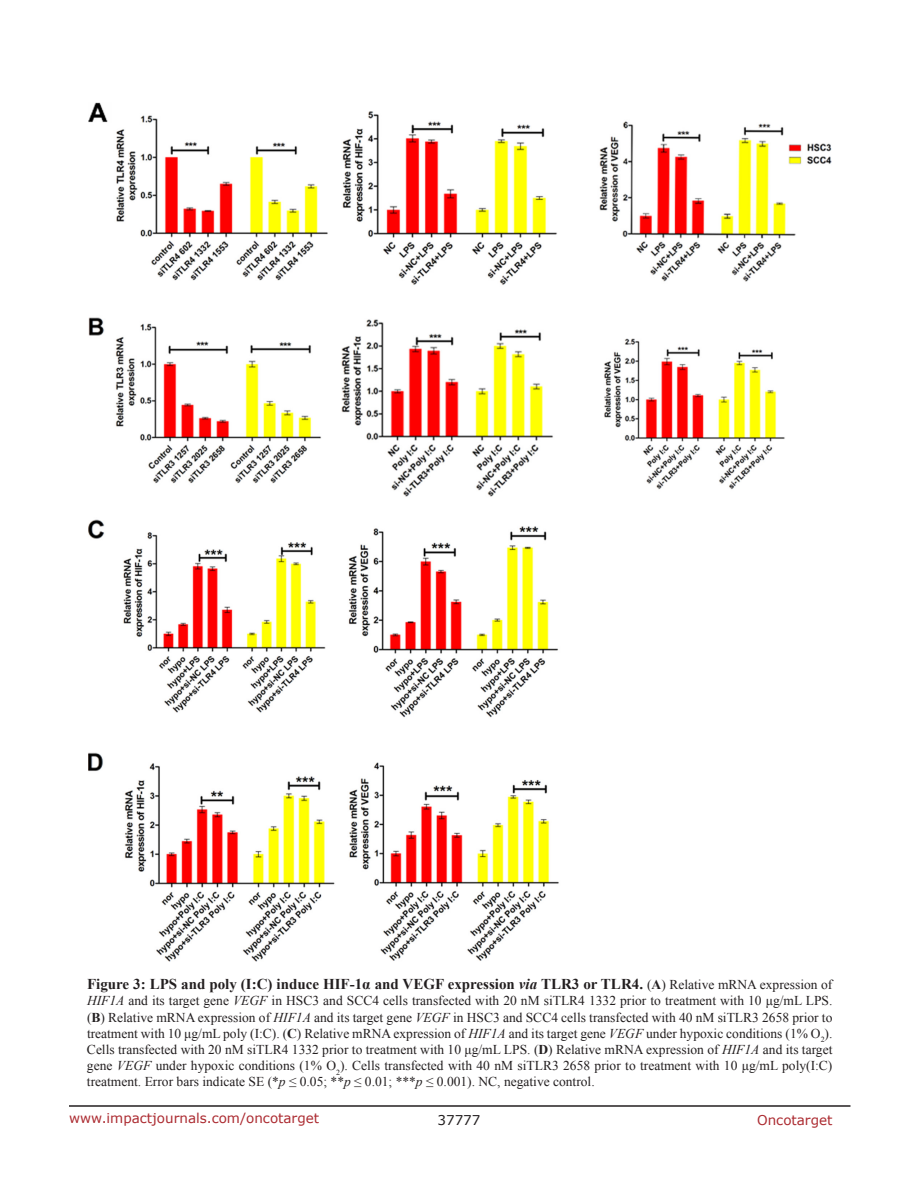
<style>
.page{position:relative;width:918px;height:1188px;background:#fff}
.page>*{position:absolute;margin:0;border:0;box-sizing:border-box;transform-origin:0 0}
.FigureText{font:700 15px "Times New Roman";color:#231f20}
.FigureText-2{font:13.5px/16.2px "Times New Roman";color:#231f20;text-align:justify}
.t1{font:13.5px "Verdana";color:#ac2b31}
.t2{font:13.5px "Verdana";color:#231f20}
.s1{font-style:italic}
.s2{font-weight:400;font-size:13.5px}
.s3{font-size:13.5px}
.s4{font-weight:700}
</style>
<div class="page">
<hr style="left:69px;top:1105px;width:781px;height:2px;background:#231f20">
<img style="left:88px;top:102px;width:744px;height:859px">
<p class="FigureText" style="left:87px;top:974px;width:747px">Figure 3: LPS and poly (I:C) induce HIF-1α and VEGF expression <span class="s1">via</span> TLR3 or TLR4. <span class="s2">(</span><span class="s3">A</span><span class="s2">) Relative mRNA expression of</span></p>
<p class="FigureText-2" style="left:87px;top:993px;width:747px"><span class="s1">HIF1A</span> and its target gene <span class="s1">VEGF</span> in HSC3 and SCC4 cells transfected with 20 nM siTLR4 1332 prior to treatment with 10 μg/mL LPS. (<span class="s4">B</span>) Relative mRNA expression of <span class="s1">HIF1A</span> and its target gene <span class="s1">VEGF</span> in HSC3 and SCC4 cells transfected with 40 nM siTLR3 2658 prior to treatment with 10 μg/mL poly (I:C). (<span class="s4">C</span>) Relative mRNA expression of <span class="s1">HIF1A</span> and its target gene <span class="s1">VEGF</span> under hypoxic conditions (1% O<sub>2</sub>).<br>Cells transfected with 20 nM siTLR4 1332 prior to treatment with 10 μg/mL LPS. (<span class="s4">D</span>) Relative mRNA expression of <span class="s1">HIF1A</span> and its target gene <span class="s1">VEGF</span> under hypoxic conditions (1% O<sub>2</sub>). Cells transfected with 40 nM siTLR3 2658 prior to treatment with 10 μg/mL poly(I:C) treatment. Error bars indicate SE (*<span class="s1">p</span> ≤ 0.05; **<span class="s1">p</span> ≤ 0.01; ***<span class="s1">p</span> ≤ 0.001). NC, negative control.</p>
<p class="t1" style="left:69px;top:1109px;width:252px">www.impactjournals.com/oncotarget</p>
<p class="t2" style="left:438px;top:1111px;width:44px">37777</p>
<p class="t1" style="left:757px;top:1111px;width:77px">Oncotarget</p>
</div>
